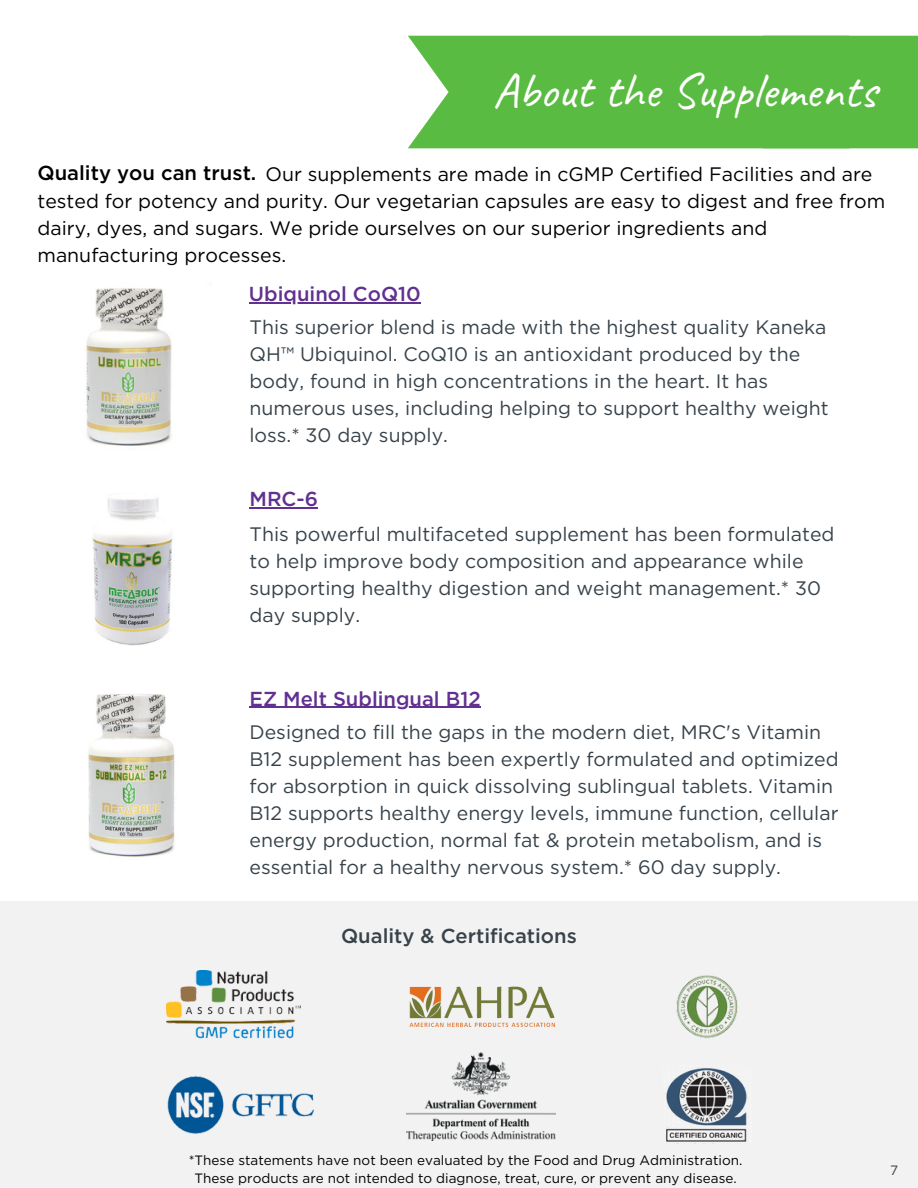
<style>
.page{position:relative;width:918px;height:1188px;background:#fff}
.page>*{position:absolute;margin:0;border:0;box-sizing:border-box;transform-origin:0 0}
.t1{font:49.8px "Caveat";color:#fff}
.t2{font:500 20.25px "Gotham";color:#623090}
.t3{font:500 20.25px "Gotham";color:#37424a}
.t4{font:500 20.25px "Gotham";color:#000}
.t5{font:19.5px/27px "Gotham";color:#37424a}
.t6{font:19.5px/27px "Gotham";color:#000}
.t7{font:13.5px/18px "Gotham";color:#000;text-align:center}
.t8{font:13.5px "Gotham";color:#37424a}
</style>
<div class="page">
<img style="left:92px;top:498px;width:81px;height:147px">
<div style="left:0;top:901px;width:918px;height:287px;background:#f2f2f2"></div>
<img style="left:676px;top:975px;width:62px;height:63px">
<img style="left:166px;top:971px;width:134px;height:68px">
<img style="left:409px;top:986px;width:146px;height:40px">
<img style="left:167px;top:1076px;width:147px;height:57px">
<img style="left:407px;top:1052px;width:148px;height:88px">
<img style="left:664px;top:1067px;width:83px;height:75px">
<div style="left:850px;top:36px;width:68px;height:112px;background:#5abb42"></div>
<div style="left:408px;top:36px;width:442px;height:112px;background:#5abb42"></div>
<img style="left:86px;top:288px;width:86px;height:158px">
<img style="left:88px;top:694px;width:87px;height:163px">
<hr style="left:249px;top:302px;width:172px;height:2px;background:#623090">
<hr style="left:250px;top:507px;width:68px;height:1px;background:#623090">
<hr style="left:250px;top:707px;width:231px;height:1px;background:#623090">
<h1 class="t1" style="left:493px;top:59px;width:385px">About the Supplements</h1>
<p class="t4" style="left:37px;top:164px;width:220px">Quality you can trust.</p>
<p class="t6" style="left:37px;top:161px;width:849px;text-indent:228px">Our supplements are made in cGMP Certified Facilities and are tested for potency and purity. Our vegetarian capsules are easy to digest and free from dairy, dyes, and sugars. We pride ourselves on our superior ingredients and manufacturing processes.</p>
<p class="t2" style="left:249px;top:285px;width:173px">Ubiquinol CoQ10</p>
<p class="t5" style="left:250px;top:315px;width:581px">This superior blend is made with the highest quality Kaneka QH™ Ubiquinol. CoQ10 is an antioxidant produced by the body, found in high concentrations in the heart. It has numerous uses, including helping to support healthy weight loss.* 30 day supply.</p>
<p class="t2" style="left:250px;top:490px;width:70px">MRC-6</p>
<p class="t5" style="left:250px;top:522px;width:586px">This powerful multifaceted supplement has been formulated to help improve body composition and appearance while supporting healthy digestion and weight management.* 30 day supply.</p>
<p class="t2" style="left:250px;top:689px;width:233px">EZ Melt Sublingual B12</p>
<p class="t5" style="left:250px;top:720px;width:591px">Designed to fill the gaps in the modern diet, MRC's Vitamin B12 supplement has been expertly formulated and optimized for absorption in quick dissolving sublingual tablets. Vitamin B12 supports healthy energy levels, immune function, cellular energy production, normal fat &amp; protein metabolism, and is essential for a healthy nervous system.* 60 day supply.</p>
<p class="t3" style="left:341px;top:927px;width:237px">Quality &amp; Certifications</p>
<p class="t7" style="left:189px;top:1152px;width:555px">*These statements have not been evaluated by the Food and Drug Administration.<br>These products are not intended to diagnose, treat, cure, or prevent any disease.</p>
<p class="t8" style="left:890px;top:1164px;width:10px">7</p>
</div>
